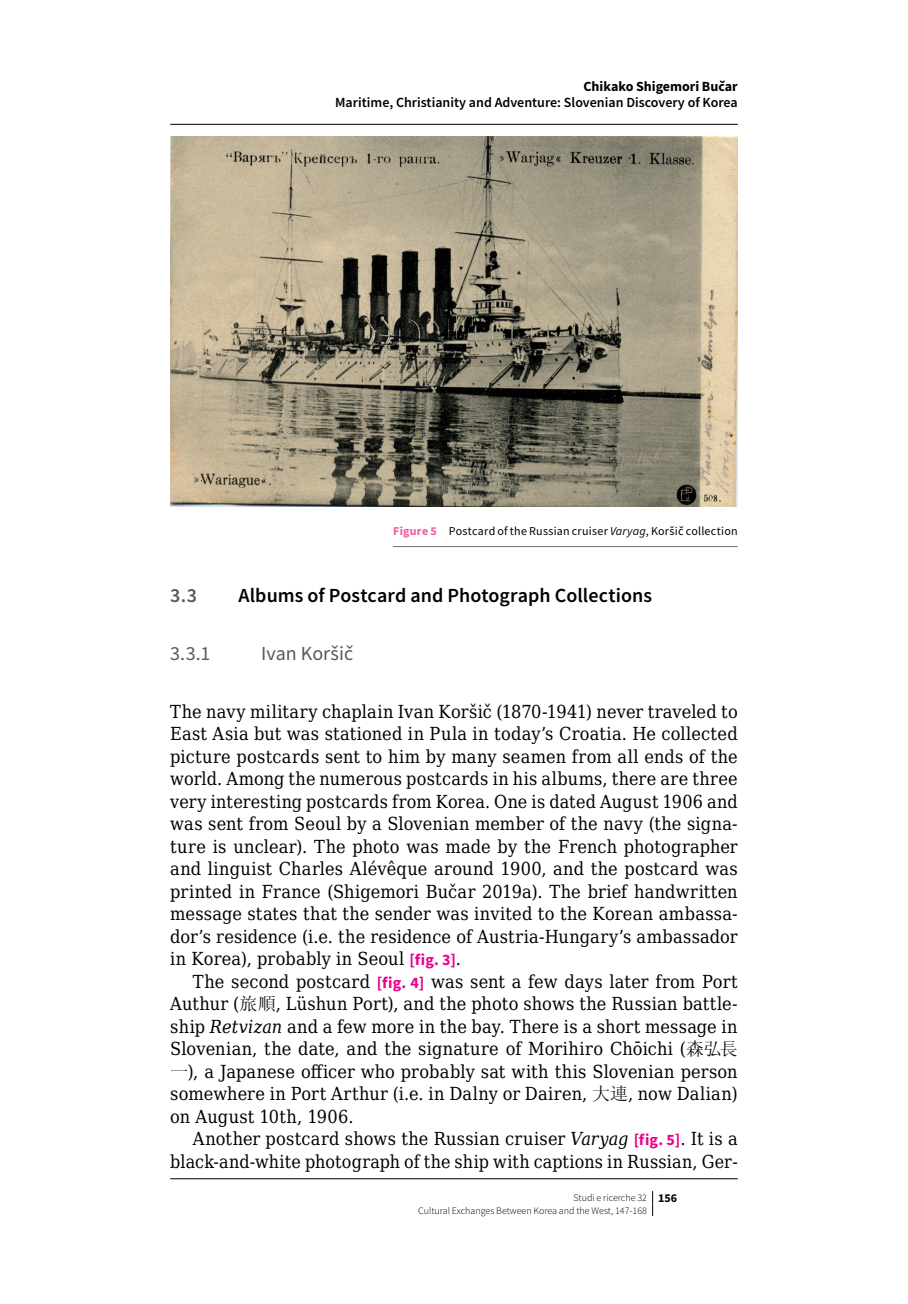
<style>
.page{position:relative;width:908px;height:1304px;background:#fff}
.page>*{position:absolute;margin:0;border:0;box-sizing:border-box;transform-origin:0 0}
.t1{font:600 20px "Source Sans Pro";letter-spacing:.005em;color:#000}
.t2{font:20px "Source Sans Pro";letter-spacing:.005em;color:#58595b}
.t3{font:600 20px "Source Sans Pro";color:#58595b}
.t4{font:18px/22.4px "DejaVu Serif Condensed";letter-spacing:.015em;color:#000;text-align:justify}
.t5{font:600 14px "Source Sans Pro";color:#000}
.t6{font:700 14px "Source Sans Pro";color:#000}
.t7{font:12px "Source Sans Pro";letter-spacing:.02em;color:#000}
.t8{font:300 10px/12.4px "Source Sans Pro";color:#000}
.s1{font-weight:700;color:#ef5ba1}
.s2{font-style:italic}
.s3{font-family:"Source Sans Pro";font-weight:700;font-size:16px;color:#ec008c}
.s4{font-family:"Sim Sun"}
.s5{font-weight:700;font-size:12px}
</style>
<div class="page">
<svg style="left:652px;top:1191px;width:1px;height:25px"></svg>
<img style="left:170px;top:136px;width:567px;height:370px">
<hr style="left:393px;top:546px;width:344px;height:1px;background:#6d6e71">
<hr style="left:170px;top:124px;width:567px;height:1px;background:#000">
<hr style="left:170px;top:1178px;width:567px;height:1px;background:#000">
<p class="t6" style="left:583px;top:77px;width:156px">Chikako Shigemori Bučar</p>
<p class="t5" style="left:335px;top:94px;width:404px">Maritime, Christianity and Adventure: Slovenian Discovery of Korea</p>
<p class="t7" style="left:393px;top:523px;width:346px"><span class="s1">Figure 5</span> Postcard of the Russian cruiser <span class="s2">Varyag</span>, Koršič collection</p>
<p class="t3" style="left:170px;top:582px;width:28px">3.3</p>
<p class="t1" style="left:238px;top:582px;width:415px">Albums of Postcard and Photograph Collections</p>
<p class="t2" style="left:170px;top:640px;width:42px">3.3.1</p>
<p class="t2" style="left:261px;top:640px;width:94px">Ivan Koršič</p>
<p class="t4" style="left:170px;top:700px;width:568px">The navy military chaplain Ivan Koršič (1870‑1941) never traveled to East Asia but was stationed in Pula in today’s Croatia. He collected picture postcards sent to him by many seamen from all ends of the world. Among the numerous postcards in his albums, there are three very interesting postcards from Korea. One is dated August 1906 and was sent from Seoul by a Slovenian member of the navy (the signa‑ ture is unclear). The photo was made by the French photographer and linguist Charles Alévêque around 1900, and the postcard was printed in France (Shigemori Bučar 2019a). The brief handwritten message states that the sender was invited to the Korean ambassa‑ dor’s residence (i.e. the residence of Austria-Hungary’s ambassador in Korea), probably in Seoul <span class="s3">[fig. 3]</span>.</p>
<p class="t4" style="left:170px;top:970px;width:568px;text-indent:23px">The second postcard <span class="s3">[fig. 4]</span> was sent a few days later from Port Authur (<span class="s4">旅順</span>, Lüshun Port), and the photo shows the Russian battle‑ ship <span class="s2">Retvizan</span> and a few more in the bay. There is a short message in Slovenian, the date, and the signature of Morihiro Chōichi (<span class="s4">森弘長一</span>), a Japanese officer who probably sat with this Slovenian person somewhere in Port Arthur (i.e. in Dalny or Dairen, <span class="s4">大連</span>, now Dalian) on August 10th, 1906.</p>
<p class="t4" style="left:170px;top:1127px;width:568px;text-align:right">Another postcard shows the Russian cruiser <span class="s2">Varyag</span> <span class="s3">[fig. 5]</span>. It is a black-and-white photograph of the ship with captions in Russian, Ger‑</p>
<p class="t8" style="left:418px;top:1191px;width:260px;text-indent:155px">Studi e ricerche 32 <span class="s5">156<br></span>Cultural Exchanges Between Korea and the West, 147-168</p>
</div>
